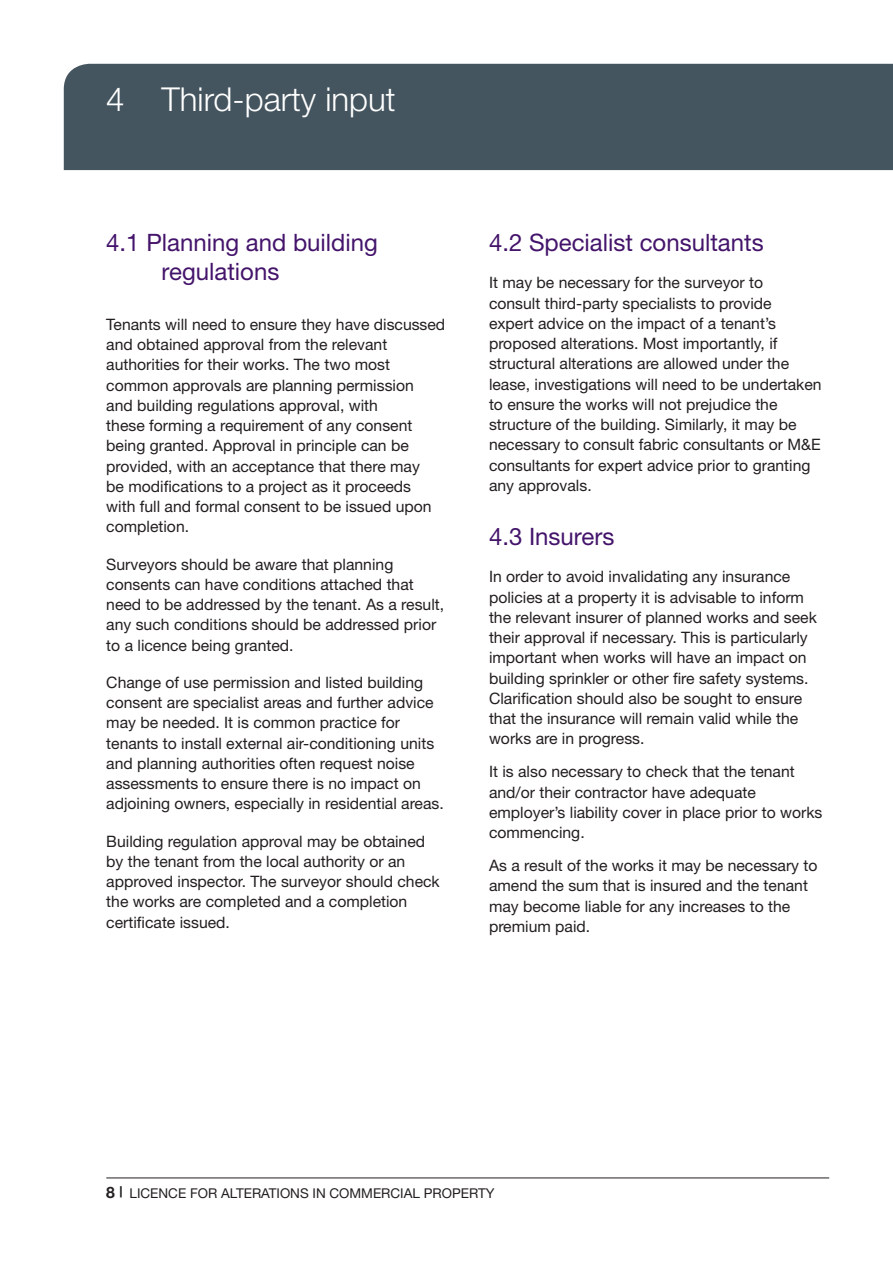
<style>
.page{position:relative;width:893px;height:1263px;background:#fff}
.page>*{position:absolute;margin:0;border:0;box-sizing:border-box;transform-origin:0 0}
.Chapter_alternative{font:300 33px "Helvetica Neue LT Std";color:#fff}
.A-head{font:24px/28.8px "Helvetica Neue LT Std";color:#44146b}
.BODY_TEXT{font:15.75px/20.2px "Helvetica Neue LT Std";color:#231f20}
.t1{font:13.5px "Helvetica Neue LT Std";color:#231f20}
.s1{font-weight:700;font-size:15.75px}
</style>
<div class="page">
<hr style="left:106px;top:1177px;width:723px;height:1px;background:#231f20">
<div style="left:64px;top:64px;width:829px;height:106px;background:#45555f"></div>
<p class="Chapter_alternative" style="left:106px;top:79px;width:291px">4 Third-party input</p>
<p class="A-head" style="left:162px;top:228px;width:218px;text-indent:-55px">4.1 Planning and building regulations</p>
<p class="BODY_TEXT" style="left:106px;top:314px;width:340px">Tenants will need to ensure they have discussed and obtained approval from the relevant authorities for their works. The two most common approvals are planning permission<br>and building regulations approval, with<br>these forming a requirement of any consent being granted. Approval in principle can be provided, with an acceptance that there may<br>be modifications to a project as it proceeds<br>with full and formal consent to be issued upon completion.</p>
<p class="BODY_TEXT" style="left:106px;top:554px;width:339px">Surveyors should be aware that planning consents can have conditions attached that need to be addressed by the tenant. As a result, any such conditions should be addressed prior to a licence being granted.</p>
<p class="BODY_TEXT" style="left:106px;top:672px;width:339px">Change of use permission and listed building consent are specialist areas and further advice may be needed. It is common practice for tenants to install external air-conditioning units and planning authorities often request noise assessments to ensure there is no impact on adjoining owners, especially in residential areas.</p>
<p class="BODY_TEXT" style="left:106px;top:831px;width:335px">Building regulation approval may be obtained by the tenant from the local authority or an approved inspector. The surveyor should check the works are completed and a completion certificate issued.</p>
<p class="A-head" style="left:489px;top:228px;width:276px">4.2 Specialist consultants</p>
<p class="BODY_TEXT" style="left:489px;top:272px;width:334px">It may be necessary for the surveyor to<br>consult third-party specialists to provide<br>expert advice on the impact of a tenant’s proposed alterations. Most importantly, if structural alterations are allowed under the lease, investigations will need to be undertaken to ensure the works will not prejudice the structure of the building. Similarly, it may be necessary to consult fabric consultants or M&amp;E consultants for expert advice prior to granting any approvals.</p>
<p class="A-head" style="left:489px;top:522px;width:127px">4.3 Insurers</p>
<p class="BODY_TEXT" style="left:489px;top:566px;width:329px">In order to avoid invalidating any insurance policies at a property it is advisable to inform the relevant insurer of planned works and seek their approval if necessary. This is particularly important when works will have an impact on building sprinkler or other fire safety systems.<br>Clarification should also be sought to ensure that the insurance will remain valid while the works are in progress.</p>
<p class="BODY_TEXT" style="left:489px;top:761px;width:335px">It is also necessary to check that the tenant and/or their contractor have adequate employer’s liability cover in place prior to works commencing.</p>
<p class="BODY_TEXT" style="left:489px;top:855px;width:330px">As a result of the works it may be necessary to amend the sum that is insured and the tenant may become liable for any increases to the premium paid.</p>
<p class="t1" style="left:106px;top:1185px;width:390px"><span class="s1">8</span> <sup>|</sup> LICENCE FOR ALTERATIONS IN COMMERCIAL PROPERTY</p>
</div>
